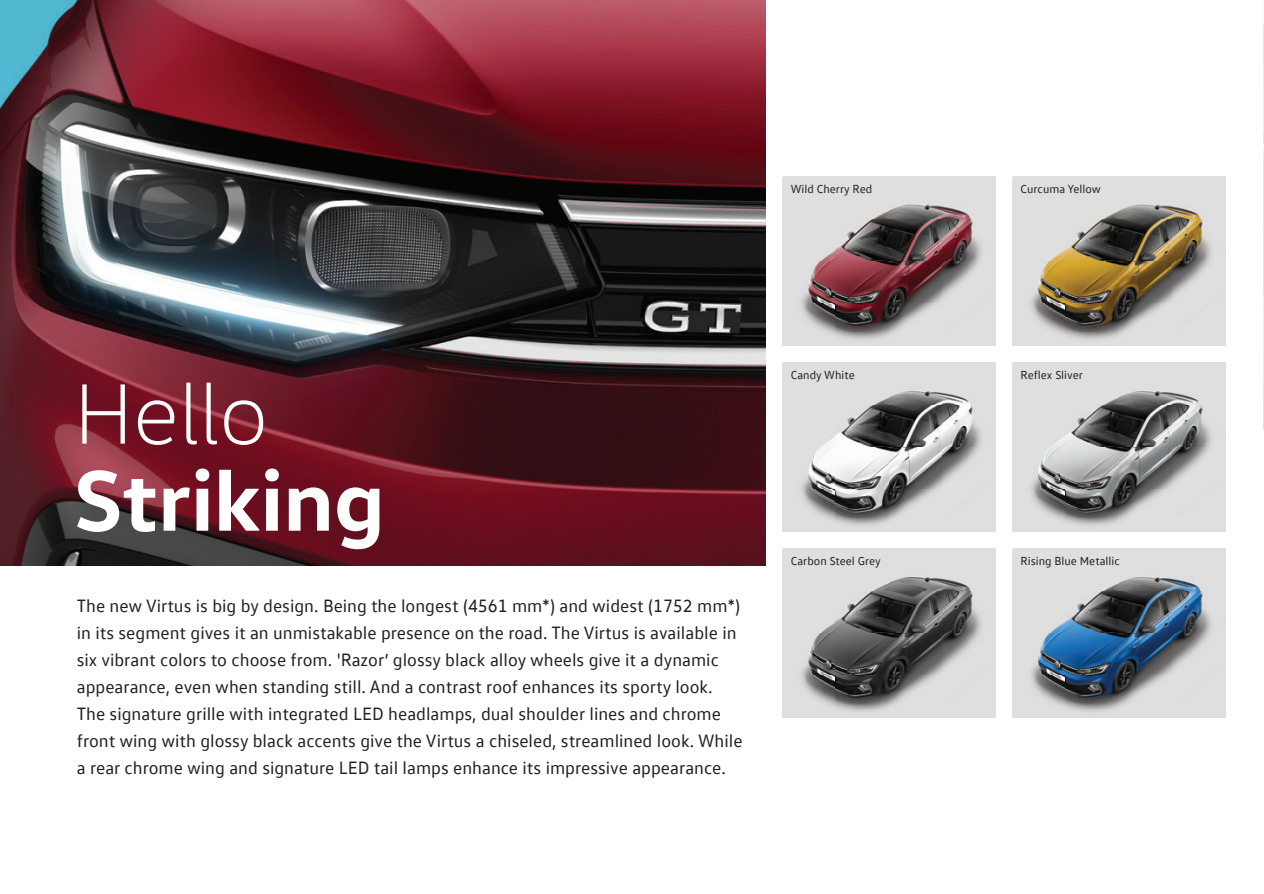
<style>
.page{position:relative;width:1264px;height:894px;background:#fff}
.page>*{position:absolute;margin:0;border:0;box-sizing:border-box;transform-origin:0 0}
.t1{font:700 87px "VW Head";color:#fff}
.t2{font:300 87px "VW Head";color:#fff}
.t3{font:18px/27px "VW Text";color:#231f20}
.t4{font:11.85px "VW Text";color:#231f20}
</style>
<div class="page">
<img style="left:0;top:0;width:765px;height:565px">
<img style="left:1263px;top:25px;width:1px;height:254px">
<img style="left:1263px;top:279px;width:1px;height:151px">
<img style="left:782px;top:177px;width:213px;height:168px">
<img style="left:782px;top:363px;width:213px;height:168px">
<img style="left:782px;top:549px;width:213px;height:168px">
<img style="left:1012px;top:177px;width:213px;height:168px">
<img style="left:1012px;top:363px;width:213px;height:168px">
<img style="left:1012px;top:549px;width:213px;height:168px">
<p class="t4" style="left:790px;top:181px;width:83px">Wild Cherry Red</p>
<h1 class="t2" style="left:74px;top:362px;width:196px">Hello</h1>
<h1 class="t1" style="left:74px;top:444px;width:313px">Striking</h1>
<p class="t3" style="left:77px;top:591px;width:667px">The new Virtus is big by design. Being the longest (4561 mm*) and widest (1752 mm*) in its segment gives it an unmistakable presence on the road. The Virtus is available in six vibrant colors to choose from. 'Razor’ glossy black alloy wheels give it a dynamic appearance, even when standing still. And a contrast roof enhances its sporty look.<br>The signature grille with integrated LED headlamps, dual shoulder lines and chrome front wing with glossy black accents give the Virtus a chiseled, streamlined look. While a rear chrome wing and signature LED tail lamps enhance its impressive appearance.</p>
<p class="t4" style="left:790px;top:367px;width:65px">Candy White</p>
<p class="t4" style="left:790px;top:553px;width:91px">Carbon Steel Grey</p>
<p class="t4" style="left:1020px;top:181px;width:82px">Curcuma Yellow</p>
<p class="t4" style="left:1020px;top:367px;width:64px">Reflex Sliver</p>
<p class="t4" style="left:1020px;top:553px;width:101px">Rising Blue Metallic</p>
</div>
